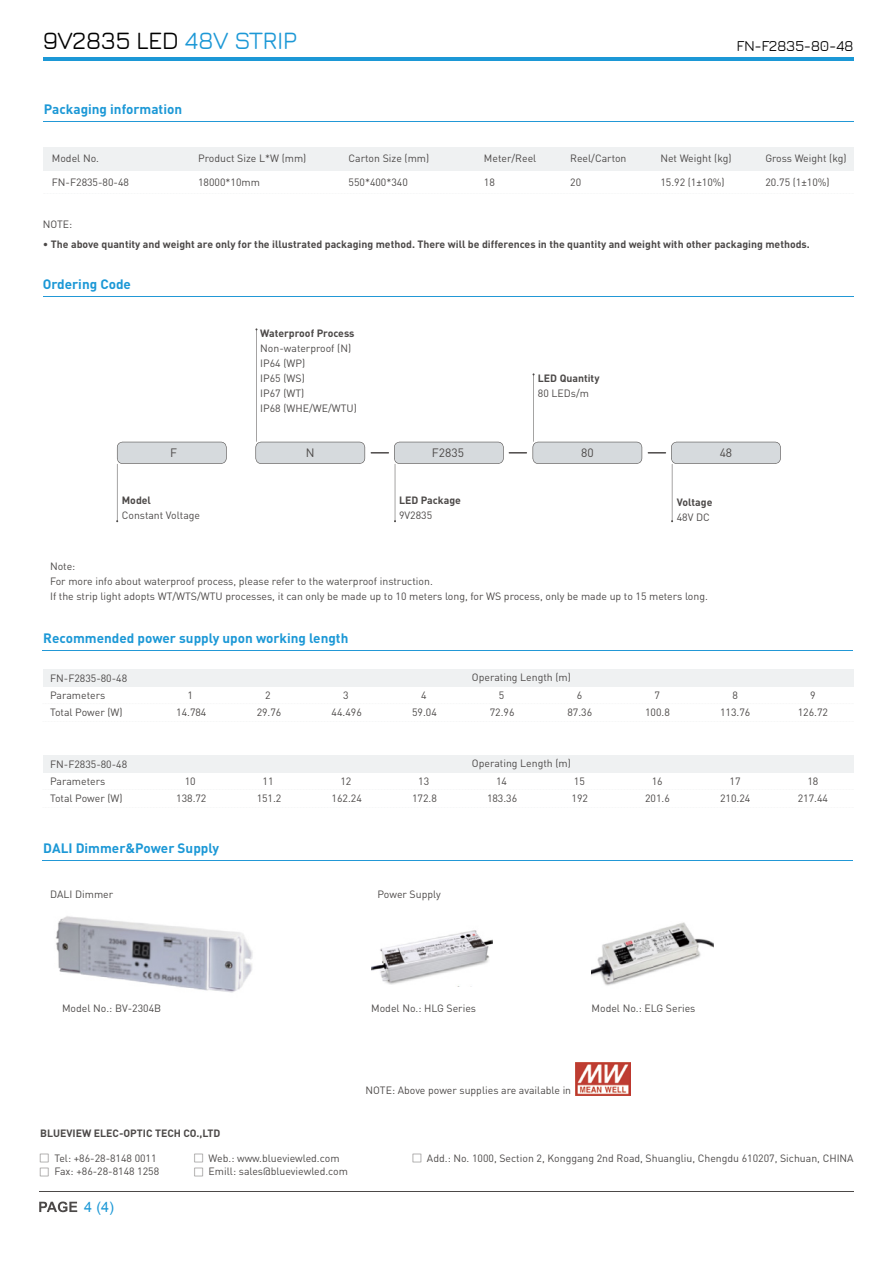
<style>
.page{position:relative;width:893px;height:1263px;background:#fff}
.page>*{position:absolute;margin:0;border:0;box-sizing:border-box;transform-origin:0 0}
.t1{font:500 24.9px "Jura";letter-spacing:-.025em;color:#000}
.t2{font:500 15.15px "Jura";letter-spacing:-.025em;color:#000}
.t3{font:14.4px "Arial";color:#1c98d6}
.t4{font:700 13.5px "DIN Pro";color:#1c98d6}
.t5{font:12px "DIN Pro";color:#4c4948}
.t6{font:10.5px/15px "DIN Pro";color:#4c4948}
.t7{font:700 10.5px "DIN Pro";color:#4c4948}
.s1{color:#1c98d6}
.s2{font-weight:400}
.s3{font-family:"Source Han Sans CN"}
</style>
<div class="page">
<hr style="left:39px;top:1191px;width:815px;height:1px;background:#4c4948">
<svg style="left:39px;top:1201px;width:38px;height:11px"></svg>
<hr style="left:43px;top:57px;width:811px;height:3px;background:#1c98d6">
<hr style="left:43px;top:121px;width:811px;height:1px;background:#2298d6">
<hr style="left:43px;top:296px;width:811px;height:1px;background:#2298d6">
<svg style="left:116px;top:442px;width:111px;height:80px"></svg>
<svg style="left:255px;top:328px;width:110px;height:136px"></svg>
<svg style="left:533px;top:373px;width:109px;height:91px"></svg>
<svg style="left:648px;top:442px;width:133px;height:80px"></svg>
<svg style="left:371px;top:442px;width:156px;height:80px"></svg>
<hr style="left:43px;top:651px;width:810px;height:1px;background:#2298d6">
<hr style="left:43px;top:860px;width:810px;height:1px;background:#2298d6">
<div style="left:43px;top:670px;width:811px;height:17px;background:#eff1f2"></div>
<div style="left:43px;top:755px;width:811px;height:18px;background:#eff1f2"></div>
<div style="left:43px;top:147px;width:811px;height:23px;background:#eff1f2"></div>
<img style="left:55px;top:916px;width:198px;height:77px">
<img style="left:371px;top:930px;width:122px;height:57px">
<img style="left:576px;top:1063px;width:54px;height:32px">
<img style="left:592px;top:922px;width:121px;height:64px">
<h1 class="t1" style="left:43px;top:22px;width:256px">9V2835 LED <span class="s1">48V STRIP</span></h1>
<h2 class="t2" style="left:737px;top:34px;width:119px">FN-F2835-80-48</h2>
<p class="t4" style="left:44px;top:100px;width:140px">Packaging information</p>
<p class="t6" style="left:52px;top:150px;width:49px">Model No.</p>
<p class="t6" style="left:198px;top:151px;width:110px">Product Size L*W (mm)</p>
<p class="t6" style="left:349px;top:151px;width:82px">Carton Size (mm)</p>
<p class="t6" style="left:484px;top:151px;width:54px">Meter/Reel</p>
<p class="t6" style="left:570px;top:151px;width:58px">Reel/Carton</p>
<p class="t6" style="left:660px;top:151px;width:73px">Net Weight (kg)</p>
<p class="t6" style="left:765px;top:151px;width:83px">Gross Weight (kg)</p>
<p class="t6" style="left:52px;top:174px;width:79px">FN-F2835-80-48</p>
<p class="t6" style="left:198px;top:174px;width:63px">18000*10mm</p>
<p class="t6" style="left:349px;top:174px;width:61px">550*400*340</p>
<p class="t6" style="left:484px;top:174px;width:12px">18</p>
<p class="t6" style="left:570px;top:174px;width:12px">20</p>
<p class="t6" style="left:660px;top:174px;width:66px">15.92 (1±10%)</p>
<p class="t6" style="left:765px;top:174px;width:66px">20.75 (1±10%)</p>
<p class="t6" style="left:43px;top:217px;width:31px">NOTE:</p>
<p class="t7" style="left:43px;top:237px;width:769px"><span class="s2">•</span> The above quantity and weight are only for the illustrated packaging method. There will be differences in the quantity and weight with other packaging methods.</p>
<p class="t4" style="left:43px;top:275px;width:90px">Ordering Code</p>
<p class="t7" style="left:260px;top:326px;width:96px">Waterproof Process</p>
<p class="t6" style="left:260px;top:341px;width:98px">Non-waterproof (N)<br>IP64 (WP)<br>IP65 (WS)<br>IP67 (WT)<br>IP68 (WHE/WE/WTU)</p>
<p class="t7" style="left:538px;top:371px;width:63px">LED Quantity</p>
<p class="t6" style="left:538px;top:386px;width:53px">80 LEDs/m</p>
<p class="t5" style="left:170px;top:445px;width:8px">F</p>
<p class="t5" style="left:306px;top:445px;width:10px">N</p>
<p class="t5" style="left:432px;top:445px;width:34px">F2835</p>
<p class="t5" style="left:581px;top:445px;width:14px">80</p>
<p class="t5" style="left:720px;top:445px;width:14px">48</p>
<p class="t6" style="left:50px;top:558px;width:27px">Note:</p>
<p class="t7" style="left:122px;top:493px;width:31px">Model</p>
<p class="t6" style="left:122px;top:507px;width:80px">Constant Voltage</p>
<p class="t7" style="left:399px;top:493px;width:63px">LED Package</p>
<p class="t6" style="left:399px;top:507px;width:35px">9V2835</p>
<p class="t7" style="left:677px;top:495px;width:37px">Voltage</p>
<p class="t6" style="left:677px;top:509px;width:35px">48V DC</p>
<p class="t6" style="left:50px;top:573px;width:659px">For more info about waterproof process, please refer to the waterproof instruction.<br>If the strip light adopts WT/WTS/WTU processes, it can only be made up to 10 meters long, for WS process, only be made up to 15 meters long.</p>
<p class="t4" style="left:43px;top:629px;width:307px">Recommended power supply upon working length</p>
<p class="t6" style="left:50px;top:670px;width:79px">FN-F2835-80-48</p>
<p class="t6" style="left:472px;top:669px;width:100px">Operating Length (m)</p>
<p class="t6" style="left:50px;top:687px;width:57px">Parameters</p>
<p class="t6" style="left:187px;top:687px;width:7px">1</p>
<p class="t6" style="left:265px;top:687px;width:7px">2</p>
<p class="t6" style="left:343px;top:687px;width:7px">3</p>
<p class="t6" style="left:421px;top:687px;width:7px">4</p>
<p class="t6" style="left:499px;top:687px;width:7px">5</p>
<p class="t6" style="left:577px;top:687px;width:7px">6</p>
<p class="t6" style="left:654px;top:687px;width:7px">7</p>
<p class="t6" style="left:732px;top:687px;width:7px">8</p>
<p class="t6" style="left:810px;top:687px;width:7px">9</p>
<p class="t6" style="left:50px;top:704px;width:74px">Total Power (W)</p>
<p class="t6" style="left:176px;top:704px;width:32px">14.784</p>
<p class="t6" style="left:257px;top:704px;width:26px">29.76</p>
<p class="t6" style="left:332px;top:704px;width:32px">44.496</p>
<p class="t6" style="left:412px;top:704px;width:26px">59.04</p>
<p class="t6" style="left:490px;top:704px;width:26px">72.96</p>
<p class="t6" style="left:567px;top:704px;width:26px">87.36</p>
<p class="t6" style="left:645px;top:704px;width:26px">100.8</p>
<p class="t6" style="left:720px;top:704px;width:32px">113.76</p>
<p class="t6" style="left:798px;top:704px;width:32px">126.72</p>
<p class="t6" style="left:50px;top:756px;width:79px">FN-F2835-80-48</p>
<p class="t6" style="left:472px;top:755px;width:100px">Operating Length (m)</p>
<p class="t6" style="left:50px;top:773px;width:57px">Parameters</p>
<p class="t6" style="left:185px;top:773px;width:12px">10</p>
<p class="t6" style="left:263px;top:773px;width:12px">11</p>
<p class="t6" style="left:340px;top:773px;width:12px">12</p>
<p class="t6" style="left:418px;top:773px;width:12px">13</p>
<p class="t6" style="left:496px;top:773px;width:12px">14</p>
<p class="t6" style="left:574px;top:773px;width:12px">15</p>
<p class="t6" style="left:652px;top:773px;width:12px">16</p>
<p class="t6" style="left:730px;top:773px;width:12px">17</p>
<p class="t6" style="left:807px;top:773px;width:12px">18</p>
<p class="t6" style="left:50px;top:790px;width:74px">Total Power (W)</p>
<p class="t6" style="left:176px;top:790px;width:32px">138.72</p>
<p class="t6" style="left:257px;top:790px;width:26px">151.2</p>
<p class="t6" style="left:332px;top:790px;width:32px">162.24</p>
<p class="t6" style="left:412px;top:790px;width:26px">172.8</p>
<p class="t6" style="left:487px;top:790px;width:32px">183.36</p>
<p class="t6" style="left:572px;top:790px;width:18px">192</p>
<p class="t6" style="left:645px;top:790px;width:26px">201.6</p>
<p class="t6" style="left:720px;top:790px;width:32px">210.24</p>
<p class="t6" style="left:798px;top:790px;width:32px">217.44</p>
<p class="t4" style="left:43px;top:839px;width:177px">DALI Dimmer&amp;Power Supply</p>
<p class="t6" style="left:50px;top:886px;width:65px">DALI Dimmer</p>
<p class="t6" style="left:377px;top:886px;width:65px">Power Supply</p>
<p class="t6" style="left:62px;top:1000px;width:101px">Model No.: BV-2304B</p>
<p class="t6" style="left:371px;top:1000px;width:106px">Model No.: HLG Series</p>
<p class="t6" style="left:592px;top:1000px;width:105px">Model No.: ELG Series</p>
<p class="t6" style="left:366px;top:1082px;width:207px">NOTE: Above power supplies are available in</p>
<p class="t7" style="left:40px;top:1126px;width:182px">BLUEVIEW ELEC-OPTIC TECH CO.,LTD</p>
<p class="t6" style="left:39px;top:1150px;width:119px"><span class="s3">□</span> Tel: +86-28-8148 0011</p>
<p class="t6" style="left:39px;top:1163px;width:121px"><span class="s3">□</span> Fax: +86-28-8148 1258</p>
<p class="t6" style="left:193px;top:1150px;width:148px"><span class="s3">□</span> Web.: www.blueviewled.com</p>
<p class="t6" style="left:193px;top:1163px;width:156px"><span class="s3">□</span> Emill: sales@blueviewled.com</p>
<h3 class="t3" style="left:84px;top:1198px;width:31px">4 (4)</h3>
<p class="t6" style="left:412px;top:1150px;width:443px"><span class="s3">□</span> Add.: No. 1000, Section 2, Konggang 2nd Road, Shuangliu, Chengdu 610207, Sichuan, CHINA</p>
</div>
